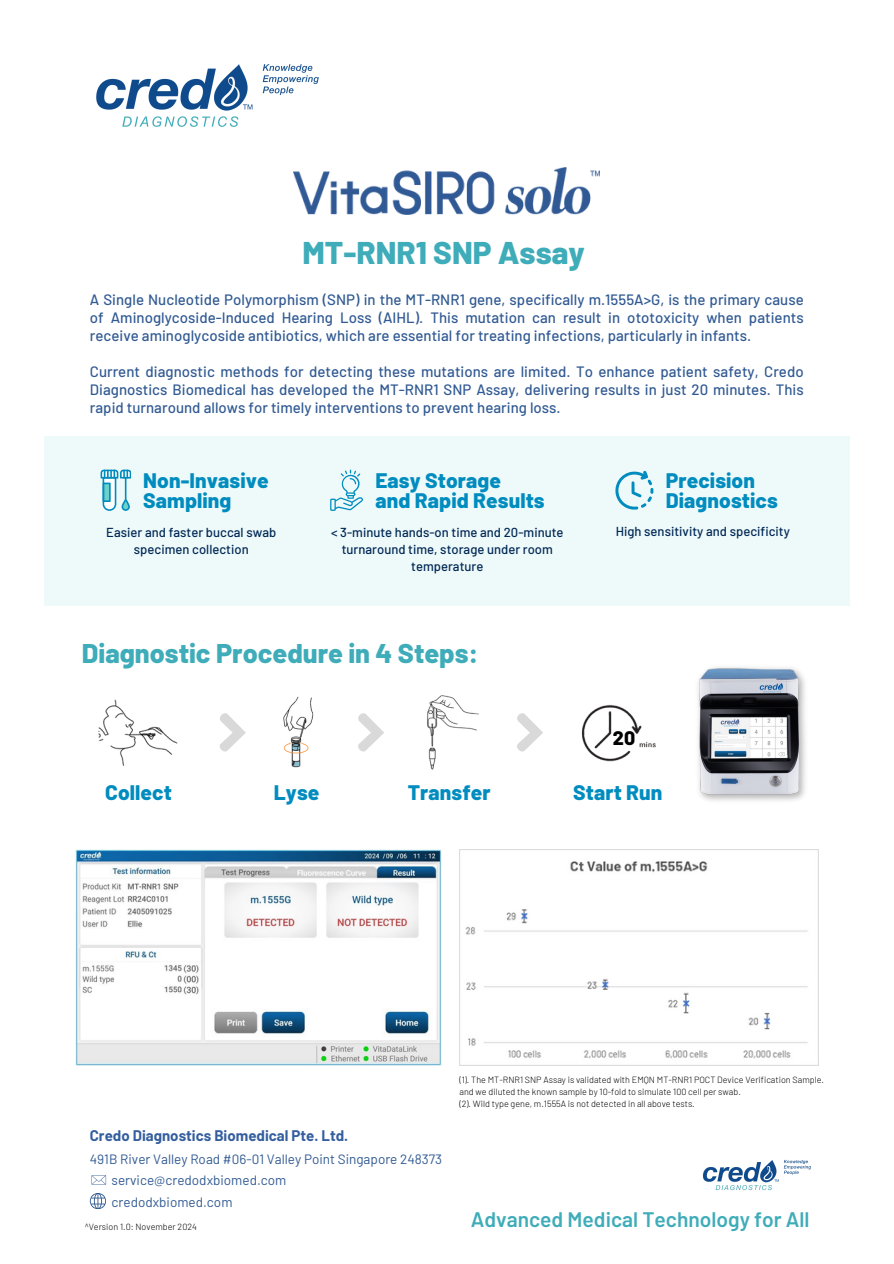
<style>
.page{position:relative;width:894px;height:1264px;background:#fff}
.page>*{position:absolute;margin:0;border:0;box-sizing:border-box;transform-origin:0 0}
.t1{font:800 31.35px "Barlow";color:#3facb9}
.t2{font:800 27px "Barlow";color:#3facb9}
.t3{font:800 21px/20.2px "Barlow";letter-spacing:.005em;color:#008cbf}
.t4{font:600 21px "Barlow";color:#3facb9}
.t5{font:800 19.5px "Barlow";color:#000}
.t6{font:500 15px/18px "Barlow";color:#315a93;text-align:justify}
.t7{font:700 15px "Barlow";color:#345e9e}
.t8{font:13.5px/21.3px "Barlow";color:#315a93}
.t9{font:500 13.05px/17.4px "Barlow";color:#002856;text-align:center}
.t10{font:300 9px/12px "Barlow";color:#000}
</style>
<div class="page">
<img style="left:293px;top:167px;width:306px;height:47px">
<img style="left:96px;top:64px;width:223px;height:63px">
<div style="left:44px;top:436px;width:805px;height:170px;background:#eef9f9"></div>
<svg style="left:615px;top:471px;width:38px;height:38px"></svg>
<svg style="left:100px;top:469px;width:31px;height:42px"></svg>
<svg style="left:330px;top:469px;width:33px;height:42px"></svg>
<svg style="left:219px;top:713px;width:27px;height:39px"></svg>
<svg style="left:358px;top:713px;width:26px;height:39px"></svg>
<svg style="left:517px;top:713px;width:26px;height:39px"></svg>
<img style="left:581px;top:704px;width:75px;height:58px">
<img style="left:698px;top:667px;width:108px;height:134px">
<img style="left:98px;top:699px;width:80px;height:67px">
<img style="left:283px;top:696px;width:31px;height:72px">
<img style="left:427px;top:695px;width:52px;height:75px">
<img style="left:703px;top:1159px;width:107px;height:32px">
<svg style="left:91px;top:1175px;width:15px;height:9px"></svg>
<svg style="left:90px;top:1193px;width:16px;height:15px"></svg>
<img style="left:459px;top:849px;width:359px;height:216px">
<img style="left:75px;top:849px;width:366px;height:216px">
<p class="t1" style="left:302px;top:232px;width:284px">MT-RNR1 SNP Assay</p>
<p class="t6" style="left:90px;top:290px;width:715px">A Single Nucleotide Polymorphism (SNP) in the MT-RNR1 gene, specifically m.1555A&gt;G, is the primary cause of Aminoglycoside-Induced Hearing Loss (AIHL). This mutation can result in ototoxicity when patients receive aminoglycoside antibiotics, which are essential for treating infections, particularly in infants.</p>
<p class="t6" style="left:90px;top:362px;width:715px">Current diagnostic methods for detecting these mutations are limited. To enhance patient safety, Credo Diagnostics Biomedical has developed the MT-RNR1 SNP Assay, delivering results in just 20 minutes. This rapid turnaround allows for timely interventions to prevent hearing loss.</p>
<p class="t3" style="left:143px;top:469px;width:127px">Non-Invasive<br>Sampling</p>
<p class="t9" style="left:106px;top:523px;width:171px">Easier and faster buccal swab specimen collection</p>
<p class="t9" style="left:331px;top:523px;width:234px">&lt; 3-minute hands-on time and 20-minute turnaround time, storage under room temperature</p>
<p class="t3" style="left:375px;top:469px;width:127px">Easy Storage</p>
<p class="t3" style="left:375px;top:490px;width:171px">and Rapid Results</p>
<p class="t2" style="left:82px;top:636px;width:398px">Diagnostic Procedure in 4 Steps:</p>
<p class="t3" style="left:665px;top:469px;width:91px">Precision</p>
<p class="t3" style="left:665px;top:490px;width:113px">Diagnostics</p>
<p class="t9" style="left:615px;top:522px;width:176px">High sensitivity and specificity</p>
<h4 class="t5" style="left:612px;top:725px;width:24px">20</h4>
<h3 class="t3" style="left:105px;top:781px;width:68px">Collect</h3>
<p class="t3" style="left:573px;top:781px;width:91px">Start Run</p>
<p class="t3" style="left:274px;top:781px;width:47px">Lyse</p>
<p class="t3" style="left:407px;top:781px;width:84px">Transfer</p>
<p class="t7" style="left:90px;top:1126px;width:260px">Credo Diagnostics Biomedical Pte. Ltd.</p>
<p class="t8" style="left:90px;top:1147px;width:354px">491B River Valley Road #06-01 Valley Point Singapore 248373</p>
<p class="t8" style="left:111px;top:1169px;width:176px">service@credodxbiomed.com credodxbiomed.com</p>
<p class="t10" style="left:459px;top:1073px;width:366px">(1). The MT-RNR1 SNP Assay is validated with EMQN MT-RNR1 POCT Device Verification Sample. and we diluted the known sample by 10-fold to simulate 100 cell per swab.</p>
<h4 class="t10" style="left:459px;top:1097px;width:237px">(2). Wild type gene, m.1555A is not detected in all above tests.</h4>
<h5 class="t10" style="left:85px;top:1219px;width:114px">^Version 1.0: November 2024</h5>
<p class="t4" style="left:470px;top:1205px;width:340px">Advanced Medical Technology for All</p>
</div>
